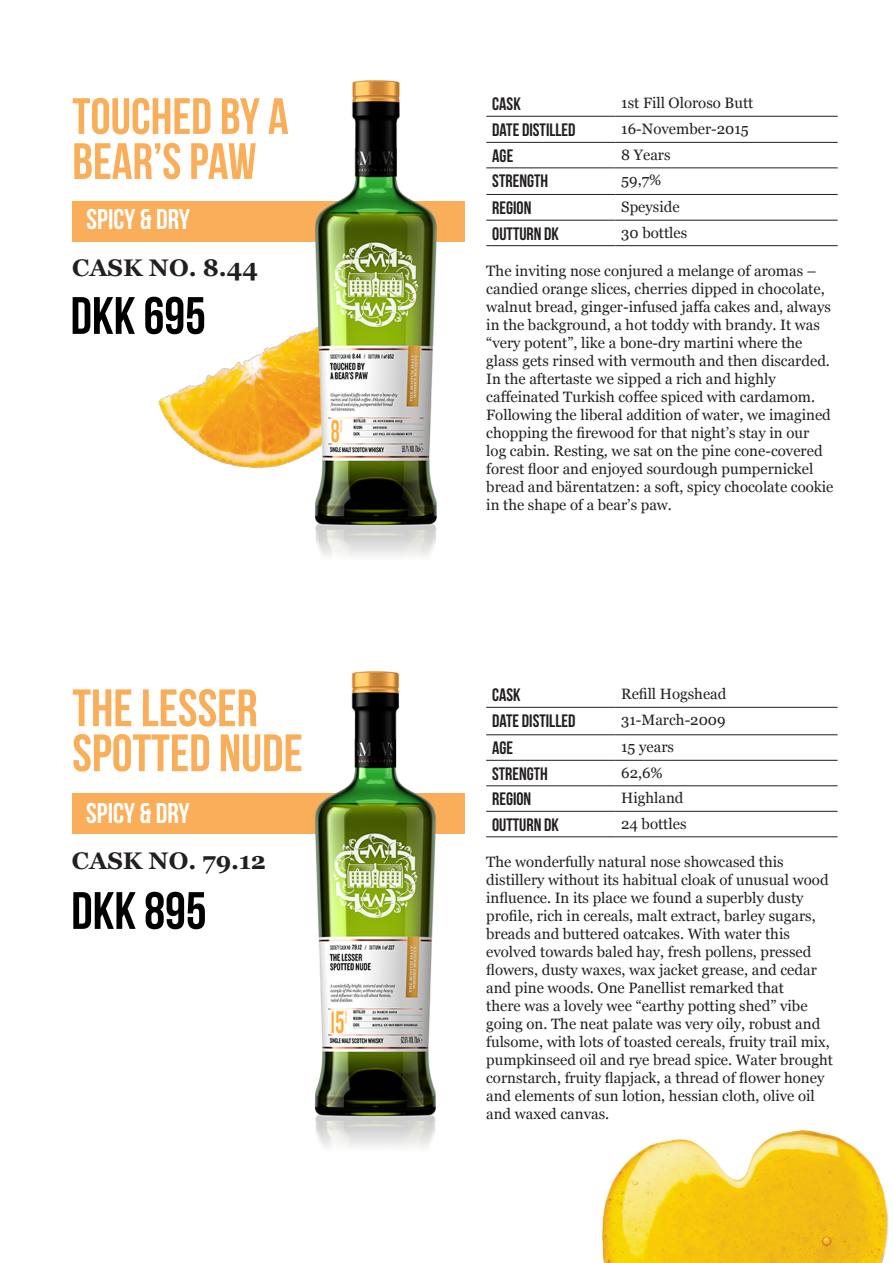
<style>
.page{position:relative;width:893px;height:1263px;background:#fff}
.page>*{position:absolute;margin:0;border:0;box-sizing:border-box;transform-origin:0 0}
.t1{font:700 52.5px/45px "Bebas Neue";color:#faae59}
.t2{font:700 52.5px "Bebas Neue";color:#000001}
.t3{font:700 51px/45px "Bebas Neue";color:#faae59}
.t4{font:700 28.5px "Bebas Neue";color:#fff}
.t5{font:700 24px "Georgia";color:#231f20}
.t6{font:700 18px "Bebas Neue";color:#231f20}
.t7{font:15px/18px "Georgia";color:#231f20}
</style>
<div class="page">
<img style="left:158px;top:330px;width:155px;height:139px">
<div style="left:72px;top:201px;width:393px;height:40px;background:#faae59"></div>
<img style="left:313px;top:80px;width:127px;height:476px">
<hr style="left:486px;top:116px;width:129px;height:1px;background:#231f20">
<hr style="left:615px;top:116px;width:223px;height:1px;background:#231f20">
<hr style="left:486px;top:142px;width:129px;height:1px;background:#231f20">
<hr style="left:615px;top:142px;width:223px;height:1px;background:#231f20">
<hr style="left:486px;top:167px;width:129px;height:1px;background:#231f20">
<hr style="left:615px;top:167px;width:223px;height:1px;background:#231f20">
<hr style="left:486px;top:194px;width:129px;height:1px;background:#231f20">
<hr style="left:615px;top:194px;width:223px;height:1px;background:#231f20">
<hr style="left:486px;top:220px;width:129px;height:1px;background:#231f20">
<hr style="left:615px;top:220px;width:223px;height:1px;background:#231f20">
<hr style="left:486px;top:245px;width:129px;height:1px;background:#231f20">
<hr style="left:615px;top:245px;width:223px;height:1px;background:#231f20">
<div style="left:72px;top:794px;width:393px;height:40px;background:#faae59"></div>
<img style="left:313px;top:671px;width:126px;height:476px">
<hr style="left:486px;top:707px;width:129px;height:1px;background:#231f20">
<hr style="left:615px;top:707px;width:222px;height:1px;background:#231f20">
<hr style="left:486px;top:734px;width:129px;height:1px;background:#231f20">
<hr style="left:615px;top:734px;width:222px;height:1px;background:#231f20">
<hr style="left:486px;top:760px;width:129px;height:1px;background:#231f20">
<hr style="left:615px;top:760px;width:222px;height:1px;background:#231f20">
<hr style="left:486px;top:785px;width:129px;height:1px;background:#231f20">
<hr style="left:615px;top:785px;width:222px;height:1px;background:#231f20">
<hr style="left:486px;top:811px;width:129px;height:1px;background:#231f20">
<hr style="left:615px;top:811px;width:222px;height:1px;background:#231f20">
<hr style="left:486px;top:836px;width:129px;height:1px;background:#231f20">
<hr style="left:615px;top:836px;width:222px;height:1px;background:#231f20">
<img style="left:602px;top:1130px;width:287px;height:133px">
<p class="t3" style="left:72px;top:93px;width:218px">TOUCHED BY A<br>BEAR’S PAW</p>
<p class="t4" style="left:86px;top:204px;width:105px">SPICY &amp; DRY</p>
<p class="t5" style="left:72px;top:250px;width:187px">CASK NO. 8.44</p>
<p class="t2" style="left:71px;top:287px;width:137px">DKK 695</p>
<p class="t1" style="left:72px;top:685px;width:232px">THE LESSER<br>SPOTTED NUDE</p>
<p class="t4" style="left:86px;top:797px;width:105px">SPICY &amp; DRY</p>
<p class="t5" style="left:72px;top:843px;width:195px">CASK NO. 79.12</p>
<p class="t2" style="left:71px;top:882px;width:137px">DKK 895</p>
<p class="t6" style="left:492px;top:94px;width:30px">CASK</p>
<p class="t7" style="left:621px;top:93px;width:134px">1st Fill Oloroso Butt</p>
<p class="t6" style="left:492px;top:120px;width:85px">DATE DISTILLED</p>
<p class="t7" style="left:621px;top:119px;width:129px">16-November-2015</p>
<p class="t6" style="left:492px;top:146px;width:22px">AGE</p>
<p class="t7" style="left:621px;top:145px;width:51px">8 Years</p>
<p class="t6" style="left:492px;top:171px;width:57px">STRENGTH</p>
<p class="t7" style="left:621px;top:170px;width:42px">59,7%</p>
<p class="t6" style="left:492px;top:198px;width:41px">REGION</p>
<p class="t7" style="left:621px;top:197px;width:60px">Speyside</p>
<p class="t6" style="left:492px;top:224px;width:68px">OUTTURN DK</p>
<p class="t7" style="left:621px;top:223px;width:67px">30 bottles</p>
<p class="t7" style="left:486px;top:261px;width:349px">The inviting nose conjured a melange of aromas – candied orange slices, cherries dipped in chocolate, walnut bread, ginger-infused jaffa cakes and, always in the background, a hot toddy with brandy. It was “very potent”, like a bone-dry martini where the glass gets rinsed with vermouth and then discarded.<br>In the aftertaste we sipped a rich and highly caffeinated Turkish coffee spiced with cardamom.<br>Following the liberal addition of water, we imagined chopping the firewood for that night’s stay in our<br>log cabin. Resting, we sat on the pine cone-covered forest floor and enjoyed sourdough pumpernickel bread and bärentatzen: a soft, spicy chocolate cookie in the shape of a bear’s paw.</p>
<p class="t6" style="left:492px;top:685px;width:30px">CASK</p>
<p class="t7" style="left:621px;top:684px;width:107px">Refill Hogshead</p>
<p class="t6" style="left:492px;top:711px;width:85px">DATE DISTILLED</p>
<p class="t7" style="left:621px;top:710px;width:106px">31-March-2009</p>
<p class="t6" style="left:492px;top:738px;width:22px">AGE</p>
<p class="t7" style="left:621px;top:737px;width:54px">15 years</p>
<p class="t6" style="left:492px;top:764px;width:57px">STRENGTH</p>
<p class="t7" style="left:621px;top:763px;width:43px">62,6%</p>
<p class="t6" style="left:492px;top:789px;width:41px">REGION</p>
<p class="t7" style="left:621px;top:788px;width:64px">Highland</p>
<p class="t6" style="left:492px;top:815px;width:68px">OUTTURN DK</p>
<p class="t7" style="left:621px;top:814px;width:67px">24 bottles</p>
<p class="t7" style="left:486px;top:852px;width:348px">The wonderfully natural nose showcased this distillery without its habitual cloak of unusual wood influence. In its place we found a superbly dusty profile, rich in cereals, malt extract, barley sugars, breads and buttered oatcakes. With water this evolved towards baled hay, fresh pollens, pressed flowers, dusty waxes, wax jacket grease, and cedar and pine woods. One Panellist remarked that<br>there was a lovely wee “earthy potting shed” vibe going on. The neat palate was very oily, robust and fulsome, with lots of toasted cereals, fruity trail mix, pumpkinseed oil and rye bread spice. Water brought cornstarch, fruity flapjack, a thread of flower honey and elements of sun lotion, hessian cloth, olive oil and waxed canvas.</p>
</div>
